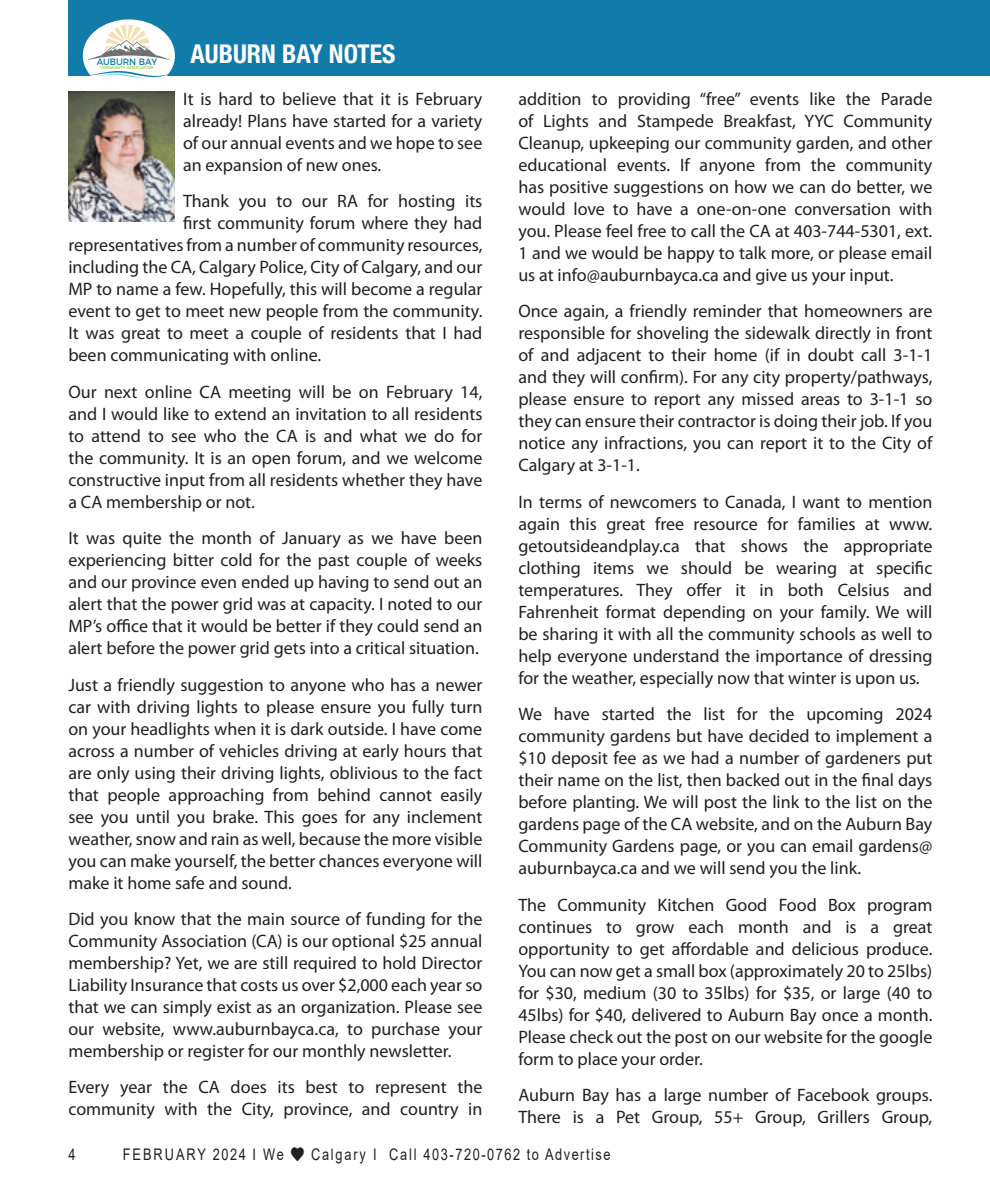
<style>
.page{position:relative;width:990px;height:1188px;background:#fff}
.page>*{position:absolute;margin:0;border:0;box-sizing:border-box;transform-origin:0 0}
.t1{font:700 condensed 26px "Helvetica Neue LT Std";color:#fff}
.Body_text{font:18px/22px "Myriad Pro";color:#231f20;text-align:justify}
.t2{font:16px "Arial";letter-spacing:.12em;color:#231f20;scale:.8 1}
.t3{font:9.2px "Montserrat";color:#0c7ba9;scale:.96 1}
.t4{font:4px "Montserrat";color:#8bc543;scale:.96 1}
</style>
<div class="page">
<div style="left:68px;top:0;width:922px;height:76px;background:#117caa"></div>
<div style="left:83px;top:19px;width:92px;height:73px;background:#fff;border-radius:50%"></div>
<svg style="left:87px;top:25px;width:84px;height:35px"></svg>
<svg style="left:88px;top:71px;width:82px;height:8px"></svg>
<img style="left:68px;top:92px;width:106px;height:129px">
<p class="t1" style="left:191px;top:38px;width:206px">AUBURN BAY NOTES</p>
<p class="Body_text" style="left:183px;top:88px;width:301px">It is hard to believe that it is February already! Plans have started for a variety of our annual events and we hope to see an expansion of new ones.</p>
<p class="Body_text" style="left:183px;top:190px;width:301px">Thank you to our RA for hosting its</p>
<p class="Body_text" style="left:183px;top:212px;width:301px">first community forum where they had</p>
<p class="Body_text" style="left:68px;top:234px;width:416px">representatives from a number of community resources,</p>
<p class="Body_text" style="left:68px;top:256px;width:415px">including the CA, Calgary Police, City of Calgary, and our</p>
<p class="Body_text" style="left:68px;top:278px;width:416px">MP to name a few. Hopefully, this will become a regular</p>
<p class="Body_text" style="left:68px;top:300px;width:416px">event to get to meet new people from the community.</p>
<p class="Body_text" style="left:68px;top:322px;width:415px">It was great to meet a couple of residents that I had</p>
<p class="Body_text" style="left:68px;top:344px;width:254px">been communicating with online.</p>
<p class="Body_text" style="left:68px;top:381px;width:416px">Our next online CA meeting will be on February 14, and I would like to extend an invitation to all residents to attend to see who the CA is and what we do for the community. It is an open forum, and we welcome constructive input from all residents whether they have a CA membership or not.</p>
<p class="Body_text" style="left:68px;top:527px;width:416px">It was quite the month of January as we have been experiencing bitter cold for the past couple of weeks and our province even ended up having to send out an alert that the power grid was at capacity. I noted to our MP’s office that it would be better if they could send an alert before the power grid gets into a critical situation.</p>
<p class="Body_text" style="left:68px;top:673px;width:416px">Just a friendly suggestion to anyone who has a newer car with driving lights to please ensure you fully turn on your headlights when it is dark outside. I have come across a number of vehicles driving at early hours that are only using their driving lights, oblivious to the fact that people approaching from behind cannot easily see you until you brake. This goes for any inclement weather, snow and rain as well, because the more visible you can make yourself, the better chances everyone will make it home safe and sound.</p>
<p class="Body_text" style="left:68px;top:908px;width:416px">Did you know that the main source of funding for the Community Association (CA) is our optional $25 annual membership? Yet, we are still required to hold Director Liability Insurance that costs us over $2,000 each year so that we can simply exist as an organization. Please see our website, www.auburnbayca.ca, to purchase your membership or register for our monthly newsletter.</p>
<p class="Body_text" style="left:68px;top:1076px;width:416px">Every year the CA does its best to represent the community with the City, province, and country in</p>
<p class="t3" style="left:97px;top:54px;width:64px">AUBURN BAY</p>
<p class="t4" style="left:100px;top:64px;width:58px">COMMUNITY ASSOCIATION</p>
<p class="Body_text" style="left:518px;top:88px;width:416px">addition to providing “free” events like the Parade of Lights and Stampede Breakfast, YYC Community Cleanup, upkeeping our community garden, and other educational events. If anyone from the community has positive suggestions on how we can do better, we would love to have a one-on-one conversation with you. Please feel free to call the CA at 403-744-5301, ext.<br>1 and we would be happy to talk more, or please email us at info@auburnbayca.ca and give us your input.</p>
<p class="Body_text" style="left:518px;top:300px;width:416px">Once again, a friendly reminder that homeowners are responsible for shoveling the sidewalk directly in front of and adjacent to their home (if in doubt call 3-1-1 and they will confirm). For any city property/pathways, please ensure to report any missed areas to 3-1-1 so they can ensure their contractor is doing their job. If you notice any infractions, you can report it to the City of Calgary at 3-1-1.</p>
<p class="Body_text" style="left:518px;top:491px;width:416px">In terms of newcomers to Canada, I want to mention again this great free resource for families at www. getoutsideandplay.ca that shows the appropriate clothing items we should be wearing at specific temperatures. They offer it in both Celsius and Fahrenheit format depending on your family. We will be sharing it with all the community schools as well to help everyone understand the importance of dressing for the weather, especially now that winter is upon us.</p>
<p class="Body_text" style="left:518px;top:703px;width:416px">We have started the list for the upcoming 2024 community gardens but have decided to implement a $10 deposit fee as we had a number of gardeners put their name on the list, then backed out in the final days before planting. We will post the link to the list on the gardens page of the CA website, and on the Auburn Bay Community Gardens page, or you can email gardens@ auburnbayca.ca and we will send you the link.</p>
<p class="Body_text" style="left:518px;top:893px;width:416px">The Community Kitchen Good Food Box program continues to grow each month and is a great opportunity to get affordable and delicious produce.<br>You can now get a small box (approximately 20 to 25lbs) for $30, medium (30 to 35lbs) for $35, or large (40 to 45lbs) for $40, delivered to Auburn Bay once a month.<br>Please check out the post on our website for the google form to place your order.</p>
<p class="Body_text" style="left:518px;top:1084px;width:415px">Auburn Bay has a large number of Facebook groups.<br>There is a Pet Group, 55+ Group, Grillers Group,</p>
<p class="t2" style="left:68px;top:1144px;width:10px">4</p>
<p class="t2" style="left:123px;top:1144px;width:611px">FEBRUARY 2024 I We ♥ Calgary I Call 403-720-0762 to Advertise</p>
</div>
